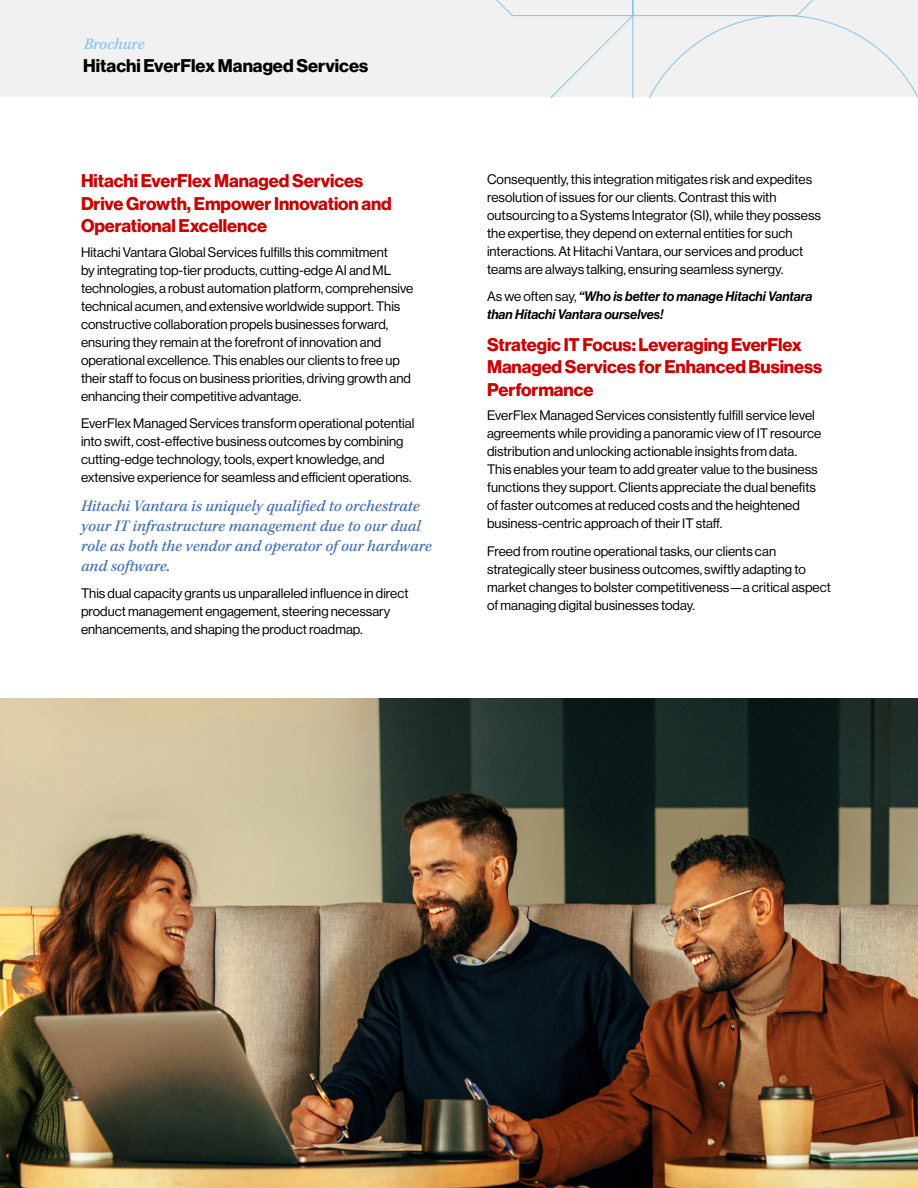
<style>
.page{position:relative;width:918px;height:1188px;background:#fff}
.page>*{position:absolute;margin:0;border:0;box-sizing:border-box;transform-origin:0 0}
.Primary-Subhead-Red{font:18px/22.5px "N Haas Grotesk DS Pro 75 Bd";letter-spacing:-.005em;color:#c00}
.t1{font:18px "N Haas Grotesk DS Pro 75 Bd";color:#000101}
.Doc_Type_Italic_Teal{font:italic 500 16.5px/19.8px "Kepler Std";color:#4571b6}
.t2{font:italic 500 16.5px "Kepler Std";letter-spacing:-.005em;color:#83c4ed}
.Body{font:13.5px/18px "N Haas Grotesk DS Pro 55 Rg";color:#000101}
.Body-2{font:13.5px/18px "N Haas Grotesk DS Pro 66 Md It";color:#000101}
.s1{font-family:"N Haas Grotesk DS Pro 55 Rg"}
</style>
<div class="page">
<div style="left:0;top:0;width:918px;height:97px;background:#f1f1f1"></div>
<svg style="left:496px;top:0;width:422px;height:98px"></svg>
<img style="left:0;top:699px;width:918px;height:489px">
<p class="t2" style="left:84px;top:35px;width:62px">Brochure</p>
<h1 class="t1" style="left:83px;top:55px;width:287px">Hitachi EverFlex Managed Services</h1>
<p class="Primary-Subhead-Red" style="left:81px;top:170px;width:312px">Hitachi EverFlex Managed Services<br>Drive Growth, Empower Innovation and<br>Operational Excellence</p>
<p class="Body" style="left:81px;top:243px;width:334px">Hitachi Vantara Global Services fulfills this commitment<br>by integrating top-tier products, cutting-edge AI and ML technologies, a robust automation platform, comprehensive technical acumen, and extensive worldwide support. This constructive collaboration propels businesses forward, ensuring they remain at the forefront of innovation and operational excellence. This enables our clients to free up their staff to focus on business priorities, driving growth and enhancing their competitive advantage.</p>
<p class="Body" style="left:81px;top:414px;width:335px">EverFlex Managed Services transform operational potential into swift, cost-effective business outcomes by combining cutting-edge technology, tools, expert knowledge, and extensive experience for seamless and efficient operations.</p>
<p class="Doc_Type_Italic_Teal" style="left:81px;top:497px;width:352px">Hitachi Vantara is uniquely qualified to orchestrate your IT infrastructure management due to our dual role as both the vendor and operator of our hardware and software.</p>
<p class="Body" style="left:81px;top:584px;width:329px">This dual capacity grants us unparalleled influence in direct product management engagement, steering necessary enhancements, and shaping the product roadmap.</p>
<p class="Body" style="left:487px;top:170px;width:335px">Consequently, this integration mitigates risk and expedites resolution of issues for our clients. Contrast this with outsourcing to a Systems Integrator (SI), while they possess the expertise, they depend on external entities for such interactions. At Hitachi Vantara, our services and product teams are always talking, ensuring seamless synergy.</p>
<p class="Body-2" style="left:487px;top:287px;width:327px"><span class="s1">As we often say,</span> “Who is better to manage Hitachi Vantara than Hitachi Vantara ourselves!</p>
<p class="Primary-Subhead-Red" style="left:487px;top:333px;width:337px">Strategic IT Focus: Leveraging EverFlex<br>Managed Services for Enhanced Business<br>Performance</p>
<p class="Body" style="left:487px;top:407px;width:336px">EverFlex Managed Services consistently fulfill service level agreements while providing a panoramic view of IT resource distribution and unlocking actionable insights from data.<br>This enables your team to add greater value to the business functions they support. Clients appreciate the dual benefits of faster outcomes at reduced costs and the heightened business-centric approach of their IT staff.</p>
<p class="Body" style="left:487px;top:542px;width:345px">Freed from routine operational tasks, our clients can strategically steer business outcomes, swiftly adapting to market changes to bolster competitiveness—a critical aspect of managing digital businesses today.</p>
</div>
